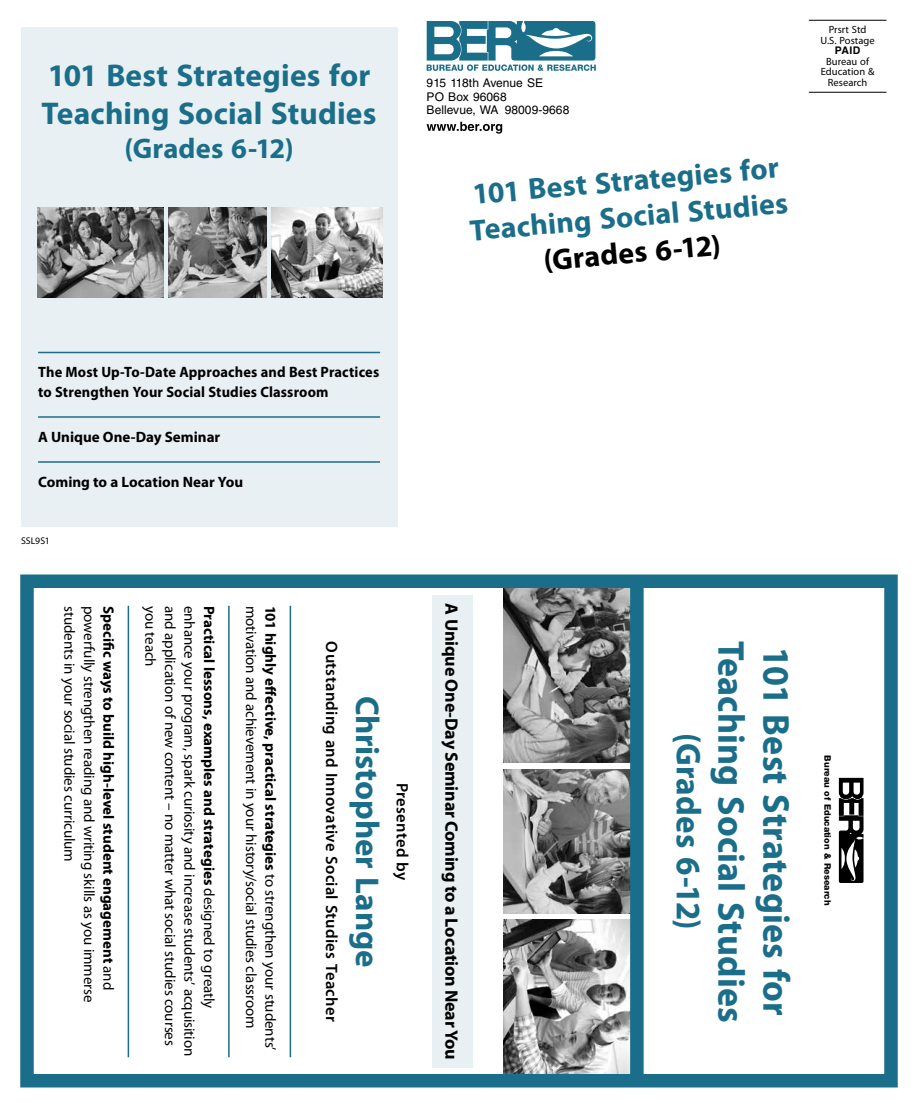
<style>
.page{position:relative;width:918px;height:1107px;background:#fff}
.page>*{position:absolute;margin:0;border:0;box-sizing:border-box;transform-origin:0 0}
.t1{font:700 37.5px "Myriad Pro";letter-spacing:.005em;color:#1b6e8a;scale:.96 1}
.t2{font:700 34.5px "Myriad Pro";letter-spacing:.005em;color:#1b6e8a;scale:.96 1}
.t3{font:700 33px "Myriad Pro";letter-spacing:-.005em;color:#1b6e8a}
.t4{font:700 31.5px/37.8px "Myriad Pro";letter-spacing:.005em;color:#1b6e8a}
.t5{font:700 30px/36px "Myriad Pro";color:#1b6e8a}
.t6{font:700 30px "Myriad Pro";color:#000}
.t7{font:700 28.5px "Myriad Pro";letter-spacing:.005em;color:#1b6e8a}
.t8{font:700 18px "Myriad Pro";letter-spacing:-.01em;color:#000}
.t9{font:600 16.5px "Myriad Pro";letter-spacing:.02em;color:#000}
.t10{font:15px "Myriad Pro";letter-spacing:-.005em;color:#000}
.t11{font:700 15px "Myriad Pro";color:#000}
.t12{font:700 15px/19.5px "Myriad Pro";color:#000;scale:.96 1}
.t13{font:12px/13.5px "Helvetica LT Std";letter-spacing:.005em;color:#000}
.t14{font:10.5px/10.5px "Myriad Pro";letter-spacing:.005em;color:#000;text-align:center}
.t15{font:700 10.5px "Helvetica LT Std";color:#000}
.t16{font:9.75px "Myriad Pro";color:#000}
.t17{font:800 9px "Helvetica Neue LT Std";color:#000}
.s1{font-weight:400}
</style>
<div class="page">
<div style="left:21px;top:27px;width:376px;height:499px;background:#e8f0f3"></div>
<div style="left:432px;top:595px;width:40px;height:473px;background:#e8f0f3"></div>
<hr style="left:38px;top:352px;width:342px;height:1px;background:#1b6e8a">
<hr style="left:38px;top:416px;width:342px;height:2px;background:#1b6e8a">
<hr style="left:38px;top:461px;width:342px;height:2px;background:#1b6e8a">
<hr style="left:290px;top:606px;width:1px;height:451px;background:#1b6e8a">
<hr style="left:228px;top:606px;width:2px;height:451px;background:#1b6e8a">
<hr style="left:128px;top:606px;width:1px;height:451px;background:#1b6e8a">
<hr style="left:809px;top:20px;width:78px;height:1px;background:#000">
<hr style="left:809px;top:92px;width:78px;height:1px;background:#000">
<svg style="left:427px;top:21px;width:169px;height:50px"></svg>
<svg style="left:427px;top:122px;width:75px;height:12px"></svg>
<svg style="left:839px;top:778px;width:25px;height:105px"></svg>
<img style="left:503px;top:589px;width:127px;height:173px">
<img style="left:503px;top:920px;width:127px;height:153px">
<img style="left:503px;top:770px;width:127px;height:143px">
<div style="left:630px;top:579px;width:14px;height:504px;background:#1b6e8a"></div>
<img style="left:38px;top:207px;width:125px;height:91px">
<img style="left:271px;top:207px;width:111px;height:91px">
<img style="left:168px;top:207px;width:99px;height:91px">
<div style="left:20px;top:574px;width:878px;height:514px;border:14px solid #1b6e8a"></div>
<h3 class="t4" style="left:42px;top:56px;width:336px">101 Best Strategies for<br>Teaching Social Studies</h3>
<h3 class="t7" style="left:125px;top:130px;width:171px">(Grades 6-12)</h3>
<p class="t12" style="left:38px;top:362px;width:357px">The Most Up-To-Date Approaches and Best Practices to Strengthen Your Social Studies Classroom</p>
<p class="t11" style="left:38px;top:427px;width:184px">A Unique One-Day Seminar</p>
<p class="t11" style="left:38px;top:472px;width:207px">Coming to a Location Near You</p>
<p class="t16" style="left:21px;top:535px;width:30px">SSL9S1</p>
<p class="t14" style="left:821px;top:24px;width:56px">Prsrt Std<br>U.S. Postage</p>
<p class="t15" style="left:835px;top:44px;width:27px">PAID</p>
<p class="t14" style="left:821px;top:56px;width:55px">Bureau of<br>Education &amp;</p>
<p class="t13" style="left:427px;top:76px;width:118px">915 118th Avenue SE</p>
<p class="t14" style="left:828px;top:77px;width:41px">Research</p>
<p class="t13" style="left:427px;top:90px;width:144px">PO Box 96068<br>Bellevue, WA 98009‑9668</p>
<h3 class="t5" style="left:465px;top:176px;width:321px;rotate:-5deg">101 Best Strategies for<br>Teaching Social Studies</h3>
<h3 class="t6" style="left:542px;top:241px;width:180px;rotate:-5deg">(Grades 6-12)</h3>
<p class="t11" style="left:118px;top:606px;width:386px;rotate:90deg">Specific ways to build high-level student engagement <span class="s1">and</span></p>
<p class="t10" style="left:160px;top:606px;width:62px;rotate:90deg">you teach</p>
<p class="t10" style="left:179px;top:606px;width:441px;rotate:90deg">and application of new content – no matter what social studies courses</p>
<p class="t10" style="left:199px;top:606px;width:452px;rotate:90deg">enhance your program, spark curiosity and increase students’ acquisition</p>
<p class="t10" style="left:79px;top:606px;width:257px;rotate:90deg">students in your social studies curriculum</p>
<p class="t10" style="left:98px;top:606px;width:398px;rotate:90deg">powerfully strengthen reading and writing skills as you immerse</p>
<p class="t11" style="left:219px;top:606px;width:404px;rotate:90deg">Practical lessons, examples and strategies <span class="s1">designed to greatly</span></p>
<p class="t10" style="left:260px;top:606px;width:425px;rotate:90deg">motivation and achievement in your history/social studies classroom</p>
<p class="t11" style="left:280px;top:606px;width:446px;rotate:90deg">101 highly effective, practical strategies <span class="s1">to strengthen your students’</span></p>
<p class="t8" style="left:463px;top:603px;width:458px;rotate:90deg">A Unique One-Day Seminar Coming to a Location Near You</p>
<p class="t9" style="left:342px;top:641px;width:382px;rotate:90deg">Outstanding and Innovative Social Studies Teacher</p>
<h1 class="t1" style="left:755px;top:641px;width:399px;rotate:90deg">Teaching Social Studies</h1>
<h1 class="t1" style="left:800px;top:647px;width:385px;rotate:90deg">101 Best Strategies for</h1>
<h3 class="t3" style="left:389px;top:696px;width:273px;rotate:90deg">Christopher Lange</h3>
<h2 class="t2" style="left:711px;top:733px;width:206px;rotate:90deg">(Grades 6-12)</h2>
<p class="t9" style="left:413px;top:783px;width:99px;rotate:90deg">Presented by</p>
<p class="t17" style="left:833px;top:755px;width:151px;rotate:90deg">Bureau of Education &amp; Research</p>
</div>
